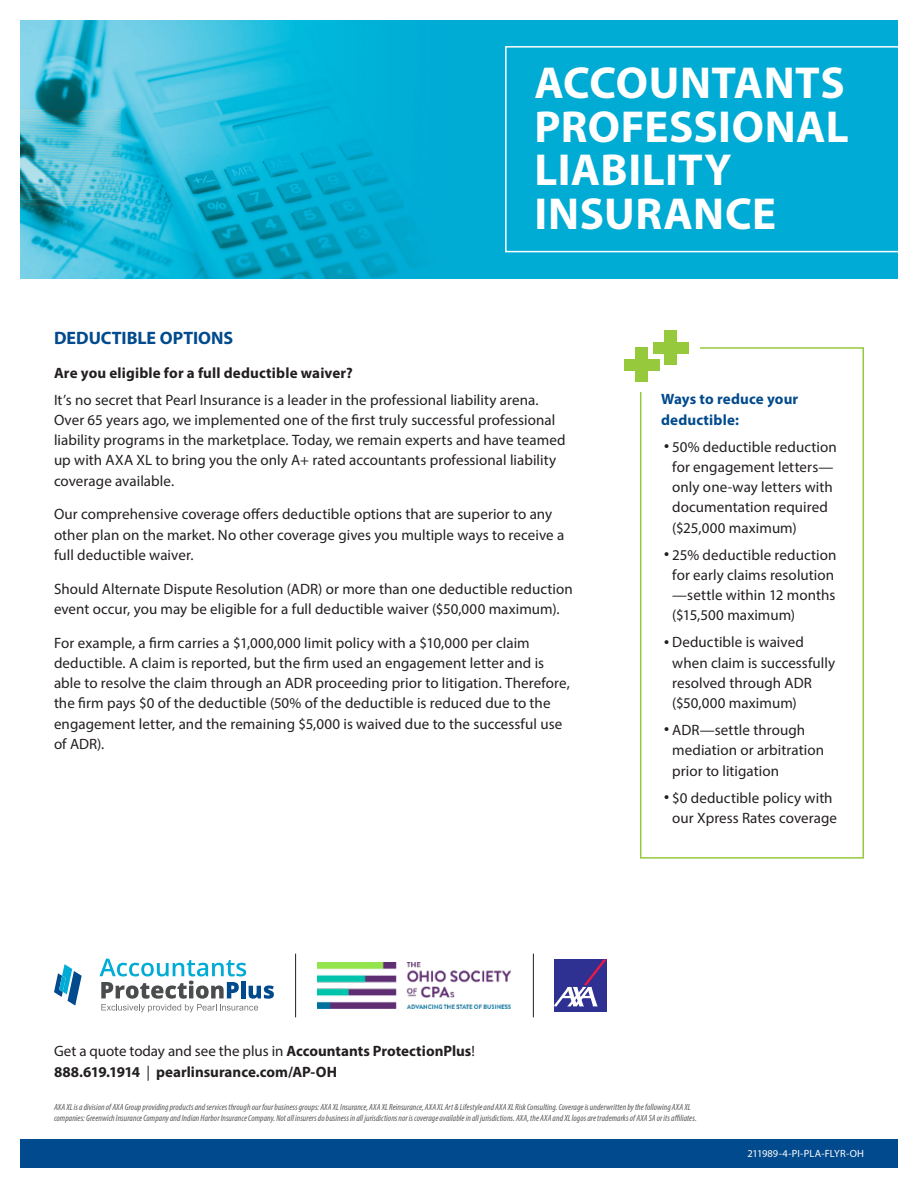
<style>
.page{position:relative;width:918px;height:1188px;background:#fff}
.page>*{position:absolute;margin:0;border:0;box-sizing:border-box;transform-origin:0 0}
.t1{font:700 45px/43.5px "Myriad Pro";letter-spacing:.01em;color:#fff;text-align:justify}
.t2{font:700 18px "Myriad Pro";color:#004a8d}
.t3{font:15px/20.2px "Myriad Pro";letter-spacing:.005em;color:#231f20}
.t4{font:700 15px "Myriad Pro";letter-spacing:.005em;color:#231f20}
.t5{font:700 15px/20.2px "Myriad Pro";letter-spacing:.01em;color:#004a8d}
.t6{font:10.5px "Myriad Pro";color:#fff}
.t7{font:italic condensed 9px/10.8px "Myriad Pro";letter-spacing:.005em;color:#57585a}
.s1{font-weight:700}
.s2{font-weight:400}
</style>
<div class="page">
<div style="left:20px;top:20px;width:878px;height:259px;background:#00acd5"></div>
<img style="left:20px;top:20px;width:696px;height:259px">
<div style="left:20px;top:1139px;width:878px;height:29px;background:#004a8d"></div>
<svg style="left:505px;top:46px;width:393px;height:206px"></svg>
<div style="left:640px;top:347px;width:224px;height:512px;border:2px solid #97c93c"></div>
<div style="left:628px;top:340px;width:71px;height:52px;background:#fff"></div>
<div style="left:635px;top:347px;width:13px;height:35px;background:#97c93c"></div>
<div style="left:624px;top:359px;width:36px;height:11px;background:#97c93c"></div>
<div style="left:665px;top:330px;width:12px;height:35px;background:#97c93c"></div>
<div style="left:653px;top:342px;width:36px;height:12px;background:#97c93c"></div>
<svg style="left:54px;top:964px;width:28px;height:42px"></svg>
<svg style="left:100px;top:959px;width:174px;height:53px"></svg>
<hr style="left:295px;top:954px;width:1px;height:63px;background:#231f20">
<hr style="left:533px;top:954px;width:1px;height:63px;background:#231f20">
<img style="left:318px;top:962px;width:193px;height:47px">
<div style="left:554px;top:959px;width:53px;height:53px;background:#2e3092"></div>
<svg style="left:554px;top:959px;width:53px;height:47px"></svg>
<p class="t1" style="left:535px;top:60px;width:316px">ACCOUNTANTS PROFESSIONAL LIABILITY</p>
<p class="t1" style="left:535px;top:190px;width:243px">INSURANCE</p>
<p class="t2" style="left:54px;top:326px;width:181px">DEDUCTIBLE OPTIONS</p>
<p class="t4" style="left:54px;top:363px;width:300px">Are you eligible for a full deductible waiver?</p>
<p class="t3" style="left:54px;top:389px;width:513px">It’s no secret that Pearl Insurance is a leader in the professional liability arena.<br>Over 65 years ago, we implemented one of the first truly successful professional liability programs in the marketplace. Today, we remain experts and have teamed up with AXA XL to bring you the only A+ rated accountants professional liability coverage available.</p>
<p class="t3" style="left:54px;top:504px;width:512px">Our comprehensive coverage offers deductible options that are superior to any other plan on the market. No other coverage gives you multiple ways to receive a full deductible waiver.</p>
<p class="t3" style="left:54px;top:578px;width:520px">Should Alternate Dispute Resolution (ADR) or more than one deductible reduction event occur, you may be eligible for a full deductible waiver ($50,000 maximum).</p>
<p class="t3" style="left:54px;top:632px;width:517px">For example, a firm carries a $1,000,000 limit policy with a $10,000 per claim deductible. A claim is reported, but the firm used an engagement letter and is able to resolve the claim through an ADR proceeding prior to litigation. Therefore, the firm pays $0 of the deductible (50% of the deductible is reduced due to the engagement letter, and the remaining $5,000 is waived due to the successful use of ADR).</p>
<p class="t3" style="left:54px;top:1041px;width:422px">Get a quote today and see the plus in <span class="s1">Accountants ProtectionPlus</span>!</p>
<p class="t4" style="left:54px;top:1062px;width:284px">888.619.1914 <span class="s2">|</span> pearlinsurance.com/AP-OH</p>
<p class="t5" style="left:661px;top:389px;width:139px">Ways to reduce your deductible:</p>
<p class="t3" style="left:672px;top:436px;width:166px;text-indent:-8px"><span class="s1">•</span> 50% deductible reduction for engagement letters— only one-way letters with documentation required ($25,000 maximum)</p>
<p class="t3" style="left:672px;top:544px;width:166px;text-indent:-8px"><span class="s1">•</span> 25% deductible reduction for early claims resolution —settle within 12 months ($15,500 maximum)</p>
<p class="t3" style="left:672px;top:632px;width:164px;text-indent:-8px"><span class="s1">•</span> Deductible is waived when claim is successfully resolved through ADR ($50,000 maximum)</p>
<p class="t3" style="left:672px;top:720px;width:153px;text-indent:-8px"><span class="s1">•</span> ADR—settle through mediation or arbitration prior to litigation</p>
<p class="t3" style="left:664px;top:787px;width:174px;text-align:center"><span class="s1">•</span> $0 deductible policy with our Xpress Rates coverage</p>
<p class="t7" style="left:54px;top:1102px;width:644px">AXA XL is a division of AXA Group providing products and services through our four business groups: AXA XL Insurance, AXA XL Reinsurance, AXA XL Art &amp; Lifestyle and AXA XL Risk Consulting. Coverage is underwritten by the following AXA XL companies: Greenwich Insurance Company and Indian Harbor Insurance Company. Not all insurers do business in all jurisdictions nor is coverage available in all jurisdictions. AXA, the AXA and XL logos are trademarks of AXA SA or its affiliates.</p>
<p class="t6" style="left:748px;top:1147px;width:118px">211989-4-PI-PLA-FLYR-OH</p>
</div>
